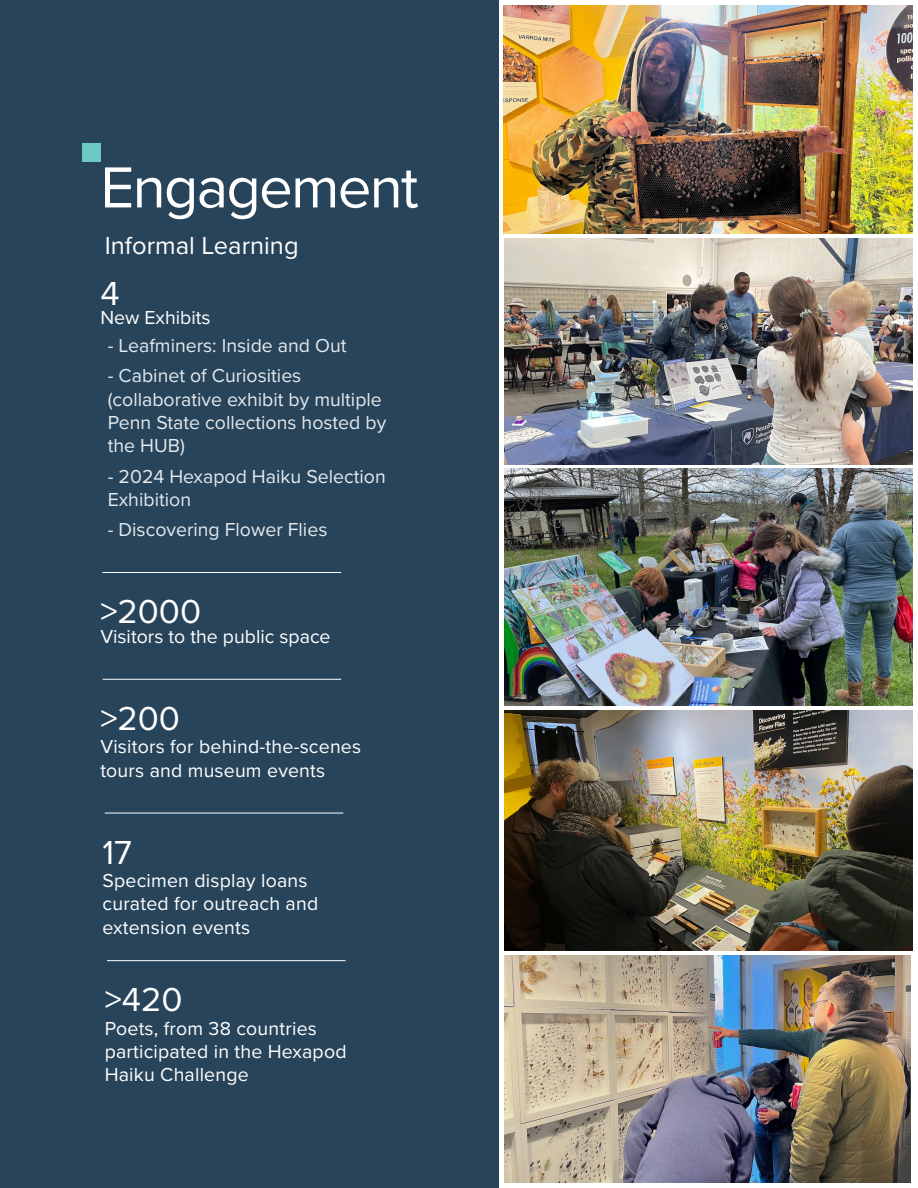
<style>
.page{position:relative;width:918px;height:1188px;background:#fff}
.page>*{position:absolute;margin:0;border:0;box-sizing:border-box;transform-origin:0 0}
.Heading{font:60px "Proxima Nova";letter-spacing:-.03em;color:#fff}
.Head_Left{font:34.5px "Proxima Nova";color:#fff}
.t1{font:25.5px "Proxima Nova";color:#fff}
.Head_Left-2{font:19.5px/23.4px "Proxima Nova";letter-spacing:.01em;color:#fff}
.Table_Left__White{font:19.5px/23.4px "Proxima Nova";color:#e4eaed}
</style>
<div class="page">
<img style="left:504px;top:469px;width:409px;height:237px">
<img style="left:504px;top:955px;width:407px;height:228px">
<img style="left:504px;top:710px;width:408px;height:241px">
<img style="left:504px;top:239px;width:409px;height:226px">
<div style="left:0;top:0;width:498px;height:1188px;background:#28445a"></div>
<div style="left:82px;top:143px;width:18px;height:19px;background:#6dc9c4"></div>
<hr style="left:103px;top:572px;width:238px;height:1px;background:#fff">
<hr style="left:103px;top:679px;width:238px;height:1px;background:#fff">
<hr style="left:105px;top:813px;width:238px;height:1px;background:#fff">
<img style="left:504px;top:6px;width:409px;height:228px">
<hr style="left:107px;top:960px;width:239px;height:1px;background:#fff">
<p class="Heading" style="left:100px;top:143px;width:320px">Engagement</p>
<p class="t1" style="left:105px;top:226px;width:195px">Informal Learning</p>
<p class="Head_Left" style="left:100px;top:268px;width:21px">4</p>
<p class="Head_Left-2" style="left:100px;top:305px;width:112px">New Exhibits</p>
<p class="Table_Left__White" style="left:108px;top:333px;width:240px">- Leafminers: Inside and Out</p>
<p class="Table_Left__White" style="left:108px;top:363px;width:280px">- Cabinet of Curiosities (collaborative exhibit by multiple<br>Penn State collections hosted by the HUB)</p>
<p class="Table_Left__White" style="left:108px;top:463px;width:280px">- 2024 Hexapod Haiku Selection<br>Exhibition</p>
<p class="Table_Left__White" style="left:108px;top:517px;width:221px">- Discovering Flower Flies</p>
<p class="Head_Left" style="left:100px;top:586px;width:102px">&gt;2000</p>
<p class="Head_Left-2" style="left:100px;top:623px;width:232px">Visitors to the public space</p>
<p class="Head_Left" style="left:100px;top:693px;width:81px">&gt;200</p>
<p class="Head_Left-2" style="left:100px;top:734px;width:262px">Visitors for behind-the-scenes tours and museum events</p>
<p class="Head_Left" style="left:103px;top:826px;width:31px">17</p>
<p class="Head_Left-2" style="left:103px;top:868px;width:217px">Specimen display loans curated for outreach and extension events</p>
<p class="Head_Left" style="left:105px;top:974px;width:79px">&gt;420</p>
<p class="Head_Left-2" style="left:105px;top:1016px;width:243px">Poets, from 38 countries participated in the Hexapod<br>Haiku Challenge</p>
</div>
